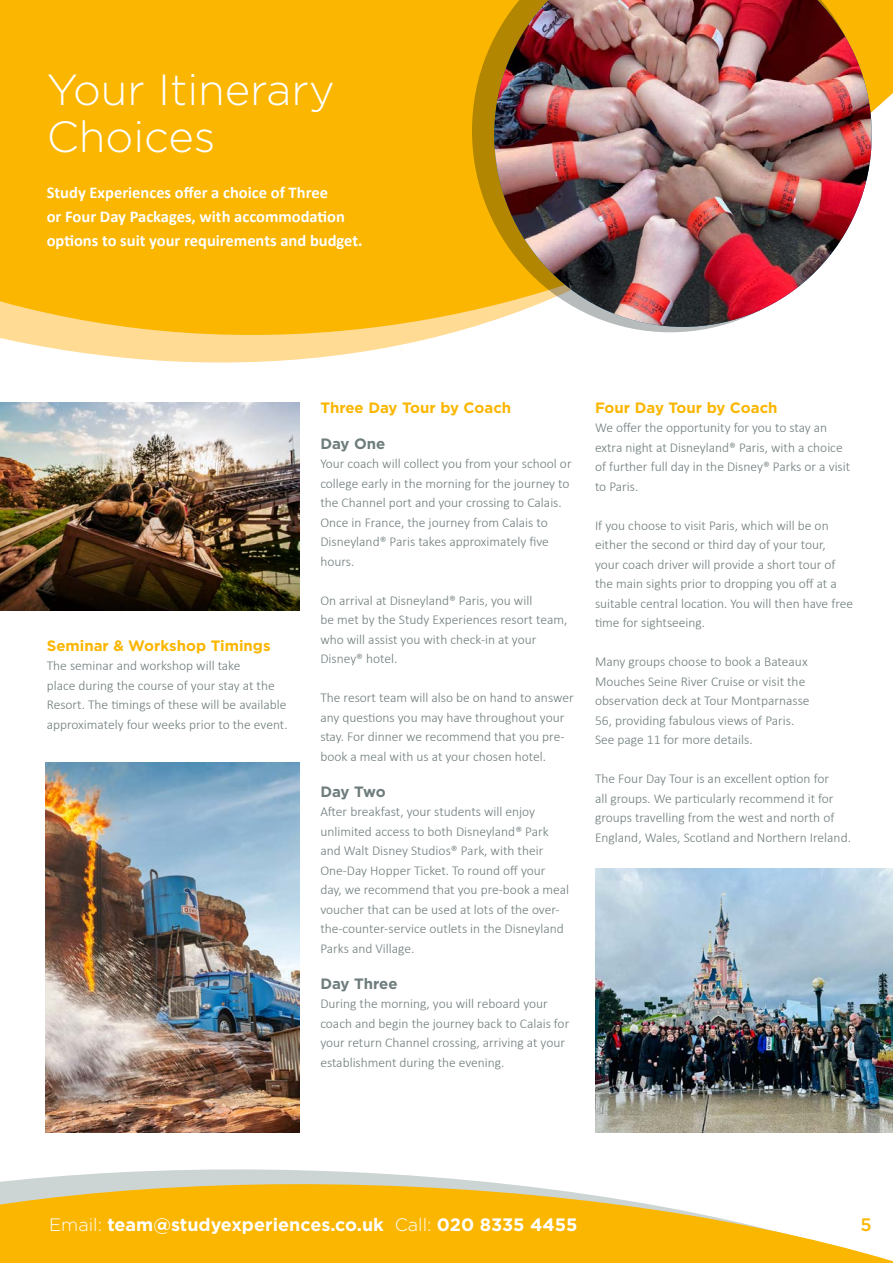
<style>
.page{position:relative;width:893px;height:1263px;background:#fff}
.page>*{position:absolute;margin:0;border:0;box-sizing:border-box;transform-origin:0 0}
.t1{font:300 43.5px/46.5px "Gotham";color:#fff}
.t2{font:700 18px "Gotham";color:#fff}
.t3{font:500 18px "Gotham";color:#fab600}
.t4{font:700 16.5px/24px "Calibri";color:#fff}
.t5{font:700 15px "Gotham";color:#fab600}
.t6{font:700 15px "Gotham";color:#6f7c7c}
.t7{font:300 13.5px/19.5px "Calibri";color:#6f7c7c}
.s1{font-weight:300}
</style>
<div class="page">
<svg style="left:0;top:0;width:893px;height:433px;fill:#fab600"></svg>
<svg style="left:0;top:1169px;width:893px;height:94px;fill:#fab600"></svg>
<svg style="left:472px;top:0;width:396px;height:332px"></svg>
<img style="left:494px;top:0;width:378px;height:327px">
<img style="left:595px;top:869px;width:298px;height:263px">
<img style="left:0;top:402px;width:299px;height:208px">
<img style="left:45px;top:762px;width:254px;height:370px">
<h1 class="t1" style="left:47px;top:66px;width:289px">Your Itinerary<br>Choices</h1>
<p class="t4" style="left:47px;top:180px;width:317px">Study Experiences offer a choice of Three<br>or Four Day Packages, with accommodation options to suit your requirements and budget.</p>
<p class="t5" style="left:47px;top:636px;width:225px">Seminar &amp; Workshop Timings</p>
<p class="t7" style="left:47px;top:656px;width:242px">The seminar and workshop will take<br>place during the course of your stay at the Resort. The timings of these will be available approximately four weeks prior to the event.</p>
<p class="t5" style="left:320px;top:399px;width:192px">Three Day Tour by Coach</p>
<p class="t6" style="left:320px;top:435px;width:67px">Day One</p>
<p class="t7" style="left:320px;top:454px;width:253px">Your coach will collect you from your school or college early in the morning for the journey to the Channel port and your crossing to Calais.<br>Once in France, the journey from Calais to Disneyland® Paris takes approximately five hours.</p>
<p class="t7" style="left:320px;top:590px;width:248px">On arrival at Disneyland® Paris, you will<br>be met by the Study Experiences resort team, who will assist you with check-in at your Disney® hotel.</p>
<p class="t7" style="left:320px;top:688px;width:255px">The resort team will also be on hand to answer any questions you may have throughout your stay. For dinner we recommend that you pre&shy;book a meal with us at your chosen hotel.</p>
<p class="t6" style="left:320px;top:783px;width:67px">Day Two</p>
<p class="t7" style="left:320px;top:802px;width:250px">After breakfast, your students will enjoy unlimited access to both Disneyland® Park and Walt Disney Studios® Park, with their One-Day Hopper Ticket. To round off your day, we recommend that you pre-book a meal voucher that can be used at lots of the over&shy;the-counter-service outlets in the Disneyland Parks and Village.</p>
<p class="t6" style="left:320px;top:975px;width:79px">Day Three</p>
<p class="t7" style="left:320px;top:994px;width:250px">During the morning, you will reboard your coach and begin the journey back to Calais for your return Channel crossing, arriving at your establishment during the evening.</p>
<p class="t5" style="left:595px;top:399px;width:184px">Four Day Tour by Coach</p>
<p class="t7" style="left:595px;top:418px;width:257px">We offer the opportunity for you to stay an extra night at Disneyland® Paris, with a choice of further full day in the Disney® Parks or a visit to Paris.</p>
<p class="t7" style="left:595px;top:515px;width:260px">If you choose to visit Paris, which will be on either the second or third day of your tour, your coach driver will provide a short tour of the main sights prior to dropping you off at a suitable central location. You will then have free time for sightseeing.</p>
<p class="t7" style="left:595px;top:652px;width:216px">Many groups choose to book a Bateaux Mouches Seine River Cruise or visit the observation deck at Tour Montparnasse 56, providing fabulous views of Paris.<br>See page 11 for more details.</p>
<p class="t7" style="left:595px;top:769px;width:257px">The Four Day Tour is an excellent option for<br>all groups. We particularly recommend it for groups travelling from the west and north of England, Wales, Scotland and Northern Ireland.</p>
<h2 class="t2" style="left:49px;top:1214px;width:530px"><span class="s1">Email:</span> team@studyexperiences.co.uk <span class="s1">Call:</span> 020 8335 4455</h2>
<h2 class="t3" style="left:860px;top:1215px;width:13px">5</h2>
</div>
